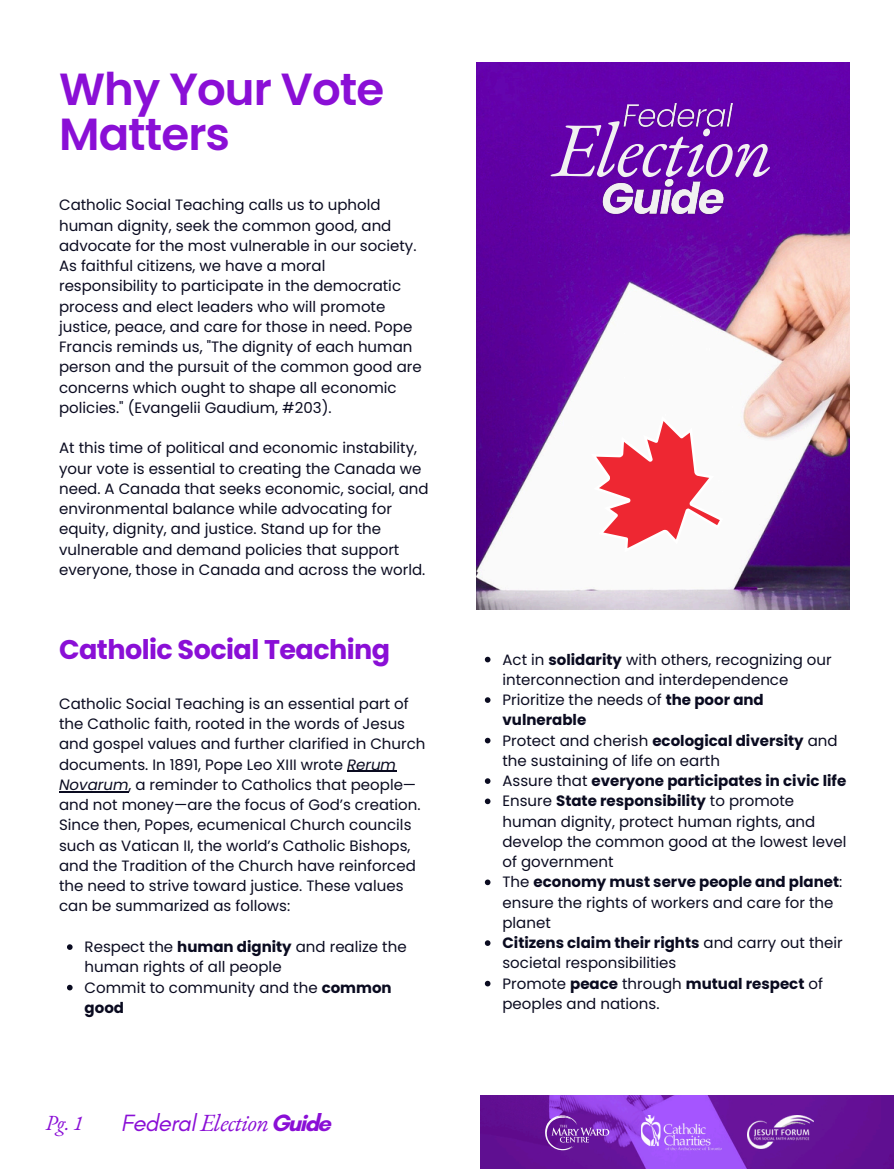
<style>
.page{position:relative;width:894px;height:1169px;background:#fff}
.page>*{position:absolute;margin:0;border:0;box-sizing:border-box;transform-origin:0 0}
.t1{font:italic 77.25px "EB Garamond";letter-spacing:-.02em;color:#f1f1f1}
.t2{font:600 45px/45px "Poppins";letter-spacing:-.02em;color:#8a0fd6}
.t3{font:700 27px "Poppins";letter-spacing:-.02em;color:#8a0fd6}
.t4{font:italic 24px "EB Garamond";letter-spacing:-.02em;color:#8a0fd6}
.t5{font:italic 21px "EB Garamond";color:#8a0fd6}
.t6{font:15px/20.2px "Poppins";color:#0a0b20}
.t7{font:700 15px "Poppins";color:#0a0b20}
.s1{font-style:italic}
.s2{font-weight:700}
.s3{font-family:"Glacial Indifference"}
.s4{font-family:"Glacial Indifference";font-weight:700;font-style:normal}
.s5{font-weight:400}
</style>
<div class="page">
<img style="left:477px;top:62px;width:372px;height:547px">
<svg style="left:557px;top:391px;width:197px;height:195px"></svg>
<hr style="left:347px;top:771px;width:49px;height:1px;background:#0a0b20">
<hr style="left:59px;top:791px;width:69px;height:1px;background:#0a0b20">
<svg style="left:484px;top:657px;width:6px;height:5px"></svg>
<svg style="left:484px;top:697px;width:6px;height:6px"></svg>
<svg style="left:484px;top:738px;width:6px;height:5px"></svg>
<svg style="left:484px;top:778px;width:6px;height:6px"></svg>
<svg style="left:484px;top:798px;width:6px;height:6px"></svg>
<svg style="left:484px;top:879px;width:6px;height:6px"></svg>
<svg style="left:484px;top:940px;width:6px;height:6px"></svg>
<svg style="left:484px;top:981px;width:6px;height:5px"></svg>
<svg style="left:67px;top:944px;width:6px;height:6px"></svg>
<svg style="left:67px;top:985px;width:6px;height:5px"></svg>
<img style="left:620px;top:94px;width:116px;height:45px">
<img style="left:598px;top:168px;width:130px;height:62px">
<img style="left:480px;top:1095px;width:413px;height:74px">
<img style="left:480px;top:1096px;width:400px;height:73px">
<img style="left:641px;top:1115px;width:80px;height:35px">
<svg style="left:545px;top:1115px;width:64px;height:35px;background:#7d37ab"></svg>
<img style="left:747px;top:1115px;width:66px;height:33px">
<p class="t2" style="left:59px;top:67px;width:326px">Why Your Vote<br>Matters</p>
<h2 class="t6" style="left:59px;top:195px;width:334px">Catholic Social Teaching calls us to uphold human dignity, seek the common good, and</h2>
<p class="t6" style="left:59px;top:236px;width:359px">advocate for the most vulnerable in our society.<br>As faithful citizens, we have a moral</p>
<p class="t6" style="left:59px;top:276px;width:343px">responsibility to participate in the democratic process and elect leaders who will promote</p>
<p class="t6" style="left:59px;top:317px;width:364px">justice, peace, and care for those in need. Pope Francis reminds us, "The dignity of each human person and the pursuit of the common good are concerns which ought to shape all economic policies." (Evangelii Gaudium, #203).</p>
<p class="t6" style="left:59px;top:438px;width:371px">At this time of political and economic instability, your vote is essential to creating the Canada we need. A Canada that seeks economic, social, and environmental balance while advocating for equity, dignity, and justice. Stand up for the vulnerable and demand policies that support everyone, those in Canada and across the world.</p>
<p class="t3" style="left:59px;top:631px;width:332px">Catholic Social Teaching</p>
<p class="t6" style="left:59px;top:694px;width:368px">Catholic Social Teaching is an essential part of the Catholic faith, rooted in the words of Jesus and gospel values and further clarified in Church documents. In 1891, Pope Leo XIII wrote <span class="s1">Rerum Novarum</span>, a reminder to Catholics that people— and not money—are the focus of God’s creation.<br>Since then, Popes, ecumenical Church councils such as Vatican II, the world’s Catholic Bishops, and the Tradition of the Church have reinforced the need to strive toward justice. These values can be summarized as follows:</p>
<p class="t6" style="left:85px;top:937px;width:323px">Respect the <span class="s2">human dignity</span> and realize the human rights of all people</p>
<p class="t6" style="left:85px;top:977px;width:308px">Commit to community and the <span class="s2">common good</span></p>
<h6 class="t5" style="left:45px;top:1108px;width:39px">Pg. 1</h6>
<p class="t4" style="left:121px;top:1107px;width:211px"><span class="s3">Federal</span> Election<span class="s4">Guide</span></p>
<p class="t1" style="left:553px;top:98px;width:221px">Election</p>
<h3 class="t6" style="left:502px;top:649px;width:330px">Act in <span class="s2">solidarity</span> with others, recognizing our interconnection and interdependence</h3>
<p class="t6" style="left:502px;top:690px;width:263px">Prioritize the needs of <span class="s2">the poor and vulnerable</span></p>
<p class="t6" style="left:502px;top:730px;width:336px">Protect and cherish <span class="s2">ecological diversity</span> and the sustaining of life on earth</p>
<p class="t7" style="left:502px;top:770px;width:345px"><span class="s5">Assure that</span> everyone participates in civic life</p>
<p class="t6" style="left:502px;top:791px;width:345px">Ensure <span class="s2">State responsibility</span> to promote human dignity, protect human rights, and develop the common good at the lowest level of government</p>
<h1 class="t6" style="left:502px;top:872px;width:341px">The <span class="s2">economy must serve people and planet</span>: ensure the rights of workers and care for the planet</h1>
<h1 class="t6" style="left:502px;top:933px;width:341px"><span class="s2">Citizens claim their rights</span> and carry out their societal responsibilities</h1>
<p class="t6" style="left:502px;top:973px;width:322px">Promote <span class="s2">peace</span> through <span class="s2">mutual respect</span> of peoples and nations.</p>
</div>
